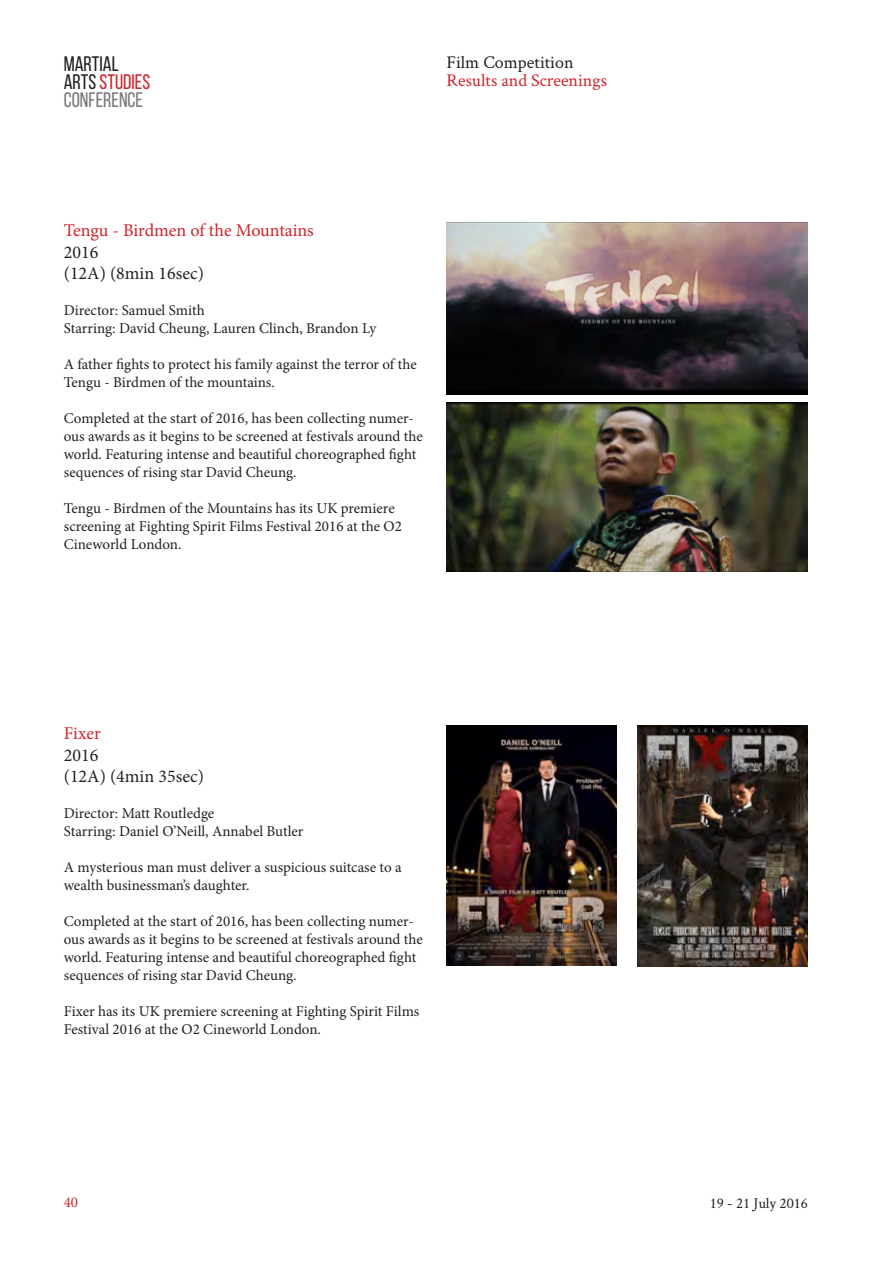
<style>
.page{position:relative;width:893px;height:1263px;background:#fff}
.page>*{position:absolute;margin:0;border:0;box-sizing:border-box;transform-origin:0 0}
.t1{font:21px/18px "Bebas Neue";color:#231f20}
.t2{font:18px "Minion Pro";color:#231f20}
.Article_author_page{font:18px/18px "Crimson Text";color:#d1232a}
.t3{font:18px "Minion Pro";letter-spacing:-.005em;color:#d1232a}
.t4{font:15px/18px "Minion Pro";color:#231f20}
.t5{font:15px "Crimson Text";color:#231f20}
.t6{font:15px "Minion Pro";color:#d1232a}
.s1{color:#d1232a}
.s2{color:#76787b}
.s3{color:#231f20}
</style>
<div class="page">
<img style="left:446px;top:223px;width:362px;height:171px">
<img style="left:446px;top:403px;width:362px;height:168px">
<img style="left:638px;top:726px;width:170px;height:240px">
<img style="left:446px;top:726px;width:171px;height:239px">
<h1 class="t1" style="left:64px;top:55px;width:88px">MARTIAL<br>ARTS <span class="s1">STUDIES<br></span><span class="s2">CONFERENCE</span></h1>
<p class="Article_author_page" style="left:446px;top:52px;width:162px"><span class="s3">Film Competition<br></span>Results and Screenings</p>
<p class="t3" style="left:64px;top:218px;width:252px">Tengu - Birdmen of the Mountains</p>
<p class="t2" style="left:64px;top:240px;width:36px">2016</p>
<p class="t2" style="left:64px;top:261px;width:142px">(12A) (8min 16sec)</p>
<p class="t4" style="left:64px;top:301px;width:142px">Director: Samuel Smith</p>
<p class="t4" style="left:64px;top:319px;width:314px">Starring: David Cheung, Lauren Clinch, Brandon Ly</p>
<p class="t4" style="left:64px;top:355px;width:354px">A father fights to protect his family against the terror of the<br>Tengu - Birdmen of the mountains.</p>
<p class="t4" style="left:64px;top:409px;width:361px">Completed at the start of 2016, has been collecting numer&shy;ous awards as it begins to be screened at festivals around the world. Featuring intense and beautiful choreographed fight sequences of rising star David Cheung.</p>
<p class="t4" style="left:64px;top:499px;width:340px">Tengu - Birdmen of the Mountains has its UK premiere screening at Fighting Spirit Films Festival 2016 at the O2<br>Cineworld London.</p>
<p class="t3" style="left:64px;top:721px;width:39px">Fixer</p>
<p class="t2" style="left:64px;top:743px;width:36px">2016</p>
<p class="t2" style="left:64px;top:764px;width:142px">(12A) (4min 35sec)</p>
<p class="t4" style="left:64px;top:804px;width:152px">Director: Matt Routledge</p>
<p class="t4" style="left:64px;top:822px;width:241px">Starring: Daniel O’Neill, Annabel Butler</p>
<p class="t4" style="left:64px;top:858px;width:339px">A mysterious man must deliver a suspicious suitcase to a wealth businessman’s daughter.</p>
<p class="t4" style="left:64px;top:912px;width:361px">Completed at the start of 2016, has been collecting numer&shy;ous awards as it begins to be screened at festivals around the world. Featuring intense and beautiful choreographed fight sequences of rising star David Cheung.</p>
<p class="t4" style="left:64px;top:1002px;width:357px">Fixer has its UK premiere screening at Fighting Spirit Films<br>Festival 2016 at the O2 Cineworld London.</p>
<p class="t6" style="left:64px;top:1192px;width:16px">40</p>
<p class="t5" style="left:710px;top:1193px;width:100px">19 - 21 July 2016</p>
</div>
